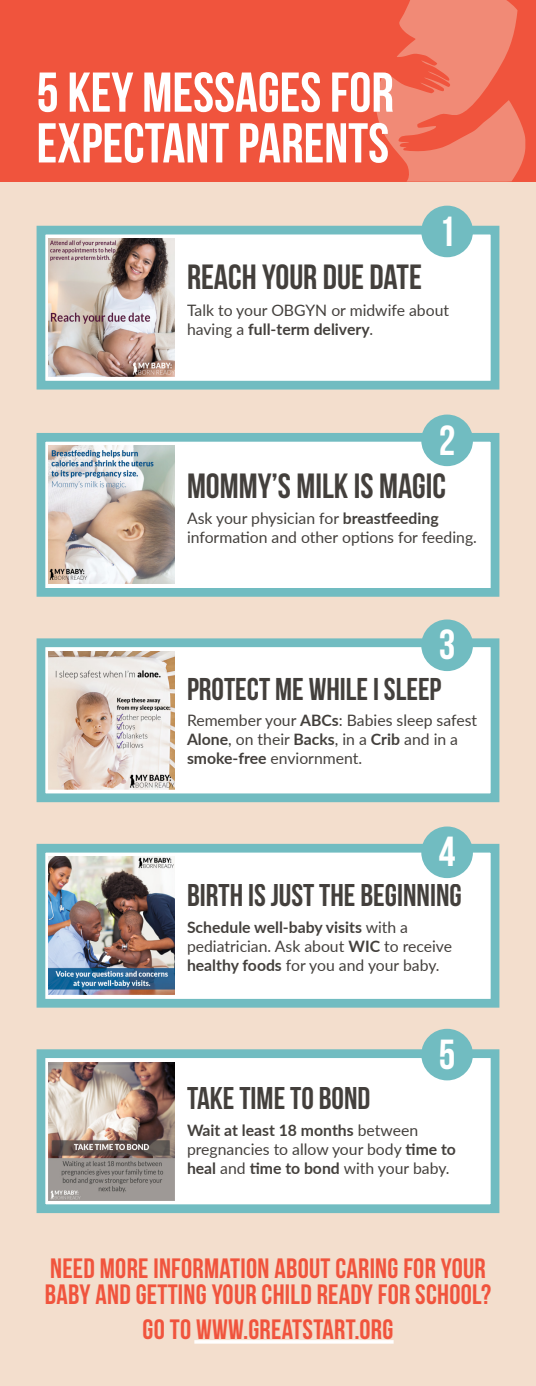
<style>
.page{position:relative;width:536px;height:1386px;background:#fff}
.page>*{position:absolute;margin:0;border:0;box-sizing:border-box;transform-origin:0 0}
.t1{font:56px/50.8px "Bebas Neue";color:#fff}
.t2{font:42px "Bebas Neue";color:#fff}
.t3{font:35px "Bebas Neue";color:#2e2a26}
.t4{font:31.5px "Bebas Neue";color:#2e2a26}
.t5{font:28px/26.2px "Bebas Neue";letter-spacing:.01em;color:#f0543d}
.t6{font:15.75px/18.9px "Lato";color:#2e2a26}
.s1{font-weight:700}
</style>
<div class="page">
<div style="left:0;top:182px;width:536px;height:1204px;background:#f3decd"></div>
<div style="left:0;top:0;width:536px;height:182px;background:#f0543d"></div>
<svg style="left:376px;top:0;width:149px;height:182px"></svg>
<div style="left:37px;top:226px;width:462px;height:164px;background:#fff;border:9px solid #71bcc1"></div>
<div style="left:426px;top:211px;width:41px;height:41px;background:#71bcc1;border-radius:50%"></div>
<div style="left:421px;top:206px;width:51px;height:51px;border:10px solid #71bcc1;border-radius:50%"></div>
<img style="left:49px;top:239px;width:125px;height:138px">
<div style="left:37px;top:433px;width:462px;height:164px;background:#fff;border:9px solid #71bcc1"></div>
<div style="left:426px;top:420px;width:41px;height:41px;background:#71bcc1;border-radius:50%"></div>
<div style="left:421px;top:415px;width:51px;height:51px;border:10px solid #71bcc1;border-radius:50%"></div>
<img style="left:49px;top:446px;width:125px;height:138px">
<div style="left:37px;top:638px;width:462px;height:164px;background:#fff;border:9px solid #71bcc1"></div>
<div style="left:426px;top:625px;width:41px;height:41px;background:#71bcc1;border-radius:50%"></div>
<div style="left:421px;top:620px;width:51px;height:51px;border:10px solid #71bcc1;border-radius:50%"></div>
<img style="left:49px;top:651px;width:125px;height:138px">
<div style="left:37px;top:844px;width:462px;height:164px;background:#fff;border:9px solid #71bcc1"></div>
<div style="left:426px;top:832px;width:41px;height:41px;background:#71bcc1;border-radius:50%"></div>
<div style="left:421px;top:827px;width:51px;height:51px;border:10px solid #71bcc1;border-radius:50%"></div>
<img style="left:49px;top:857px;width:125px;height:138px">
<div style="left:37px;top:1049px;width:462px;height:164px;background:#fff;border:9px solid #71bcc1"></div>
<div style="left:426px;top:1034px;width:41px;height:41px;background:#71bcc1;border-radius:50%"></div>
<div style="left:421px;top:1029px;width:51px;height:51px;border:10px solid #71bcc1;border-radius:50%"></div>
<img style="left:49px;top:1062px;width:125px;height:138px">
<hr style="left:194px;top:1340px;width:199px;height:4px;background:#fdfaf7">
<p class="t1" style="left:37px;top:66px;width:359px">5 KEY MESSAGES FOR<br>EXPECTANT PARENTS</p>
<p class="t2" style="left:438px;top:208px;width:18px">1</p>
<h3 class="t3" style="left:187px;top:258px;width:236px">REACH YOUR DUE DATE</h3>
<p class="t6" style="left:187px;top:300px;width:263px">Talk to your OBGYN or midwife about having a <span class="s1">full-term delivery</span>.</p>
<p class="t2" style="left:438px;top:417px;width:18px">2</p>
<h3 class="t3" style="left:187px;top:466px;width:260px">MOMMY’S MILK IS MAGIC</h3>
<p class="t6" style="left:187px;top:509px;width:291px">Ask your physician for <span class="s1">breastfeeding </span>information and other options for feeding.</p>
<p class="t2" style="left:438px;top:622px;width:18px">3</p>
<h3 class="t4" style="left:187px;top:671px;width:256px">PROTECT ME WHILE I SLEEP</h3>
<p class="t6" style="left:187px;top:710px;width:291px">Remember your <span class="s1">ABCs</span>: Babies sleep safest<br><span class="s1">Alone</span>, on their <span class="s1">Backs</span>, in a <span class="s1">Crib</span> and in a <span class="s1">smoke-free</span> enviornment.</p>
<p class="t2" style="left:438px;top:829px;width:18px">4</p>
<h3 class="t4" style="left:187px;top:878px;width:276px">BIRTH IS JUST THE BEGINNING</h3>
<p class="t6" style="left:187px;top:917px;width:266px"><span class="s1">Schedule well-baby visits</span> with a pediatrician. Ask about <span class="s1">WIC</span> to receive <span class="s1">healthy foods</span> for you and your baby.</p>
<p class="t2" style="left:438px;top:1031px;width:18px">5</p>
<h3 class="t4" style="left:187px;top:1081px;width:185px">TAKE TIME TO BOND</h3>
<p class="t6" style="left:187px;top:1120px;width:270px"><span class="s1">Wait at least 18 months</span> between pregnancies to allow your body <span class="s1">time to heal</span> and <span class="s1">time to bond</span> with your baby.</p>
<p class="t5" style="left:45px;top:1255px;width:447px">NEED MORE INFORMATION ABOUT CARING FOR YOUR<br>BABY AND GETTING YOUR CHILD READY FOR SCHOOL?</p>
<p class="t5" style="left:142px;top:1315px;width:252px">GO TO WWW.GREATSTART.ORG</p>
</div>
